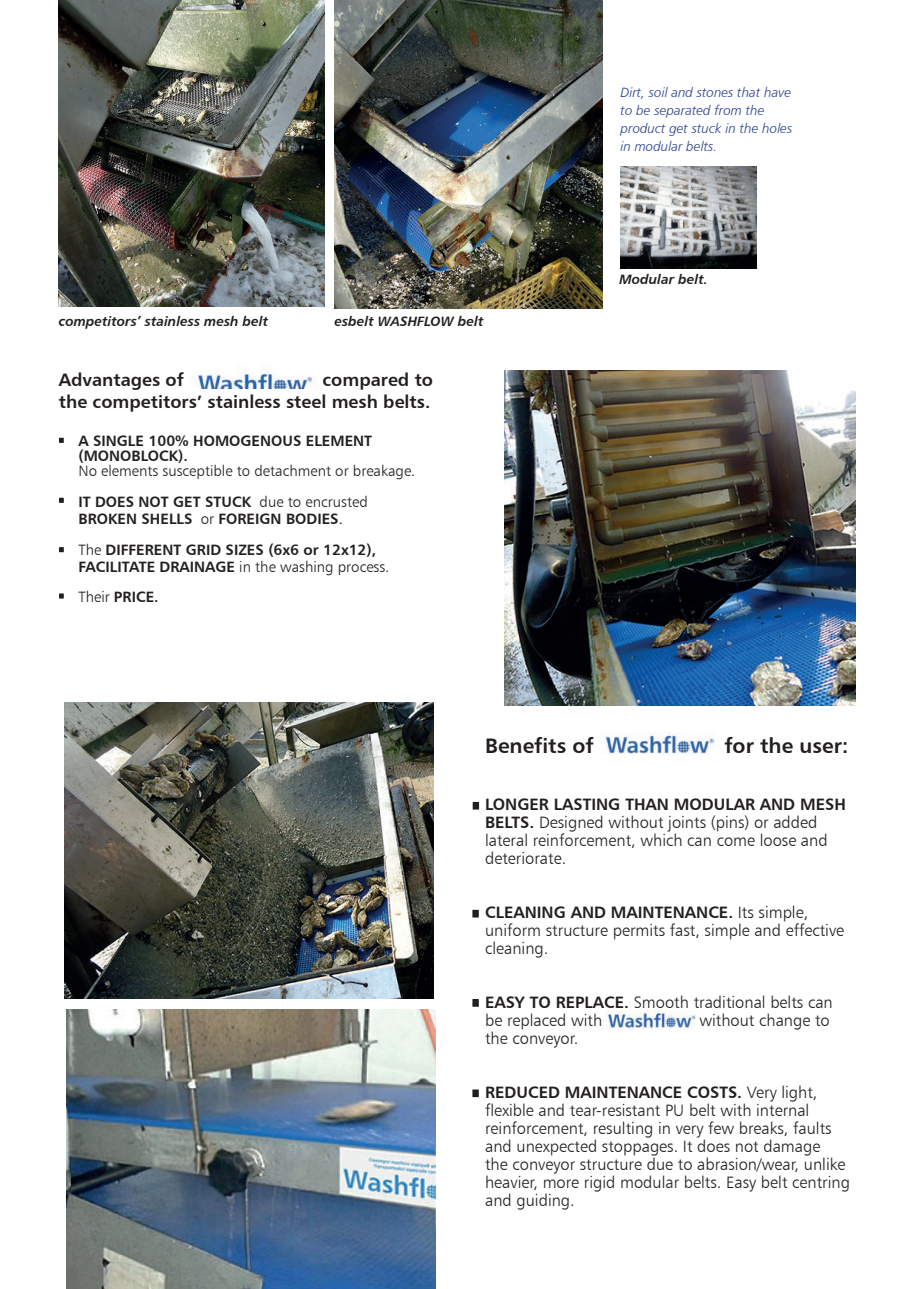
<style>
.page{position:relative;width:919px;height:1289px;background:#fff}
.page>*{position:absolute;margin:0;border:0;box-sizing:border-box;transform-origin:0 0}
.t1{font:21px "Humanist 777 BT Bold B";color:#231f20}
.t2{font:18px/22.5px "Humanist 777 BT Bold B";color:#231f20;text-align:right}
.t3{font:16.5px/18px "Humanist 777 BT Light B";color:#231f20}
.t4{font:16.5px "Humanist 777 BT Bold B";color:#231f20}
.t5{font:15px/15px "Humanist 777 BT Bold B";color:#231f20}
.t6{font:15px "Humanist 777 BT Light B";color:#231f20}
.t7{font:13.5px/18px "Humanist 777 BT Light Italic B";color:#253f8e}
.t8{font:13.5px "Humanist 777 BT Bold Italic B";color:#231f20}
.s1{font-family:"Humanist 777 BT Light B"}
.s2{font-family:"Humanist 777 BT Roman B"}
.s3{font-family:"Humanist 777 BT Bold B"}
</style>
<div class="page">
<img style="left:198px;top:371px;width:115px;height:18px">
<svg style="left:59px;top:438px;width:5px;height:5px"></svg>
<svg style="left:59px;top:547px;width:5px;height:5px"></svg>
<svg style="left:59px;top:498px;width:5px;height:5px"></svg>
<svg style="left:59px;top:593px;width:5px;height:5px"></svg>
<div style="left:472px;top:802px;width:7px;height:7px;border:2px solid #231f20"></div>
<div style="left:472px;top:909px;width:7px;height:8px;border:2px solid #231f20"></div>
<div style="left:472px;top:999px;width:7px;height:7px;border:2px solid #231f20"></div>
<div style="left:472px;top:1089px;width:7px;height:8px;border:2px solid #231f20"></div>
<img style="left:59px;top:0;width:266px;height:307px">
<img style="left:334px;top:0;width:268px;height:308px">
<img style="left:620px;top:166px;width:136px;height:102px">
<img style="left:504px;top:370px;width:351px;height:335px">
<img style="left:65px;top:702px;width:368px;height:296px">
<img style="left:66px;top:1009px;width:369px;height:279px">
<img style="left:604px;top:732px;width:111px;height:22px">
<img style="left:607px;top:1010px;width:89px;height:19px">
<p class="t7" style="left:620px;top:83px;width:173px">Dirt, soil and stones that have to be separated from the product get stuck in the holes in modular belts.</p>
<p class="t8" style="left:59px;top:312px;width:211px">competitors’ stainless mesh belt</p>
<p class="t8" style="left:334px;top:312px;width:150px">esbelt WASHFLOW belt</p>
<p class="t2" style="left:59px;top:367px;width:126px">Advantages of</p>
<p class="t2" style="left:59px;top:367px;width:376px">compared to<br>the competitors’ stainless steel mesh belts.</p>
<p class="t5" style="left:78px;top:432px;width:295px">A SINGLE 100% HOMOGENOUS ELEMENT (MONOBLOCK).</p>
<p class="t6" style="left:78px;top:461px;width:338px">No elements susceptible to detachment or breakage.</p>
<p class="t5" style="left:78px;top:493px;width:291px;line-height:16.5px">IT DOES NOT GET STUCK <span class="s1">due to encrusted<br></span>BROKEN SHELLS <span class="s1">or</span> FOREIGN BODIES<span class="s2">.</span></p>
<p class="t5" style="left:78px;top:542px;width:299px"><span class="s1">The</span> DIFFERENT GRID SIZES (6x6 or 12x12),</p>
<p class="t6" style="left:78px;top:557px;width:312px"><span class="s3">FACILITATE DRAINAGE</span> in the washing process.</p>
<p class="t5" style="left:78px;top:588px;width:82px"><span class="s1">Their</span> PRICE.</p>
<p class="t8" style="left:619px;top:271px;width:90px">Modular belt.</p>
<p class="t1" style="left:485px;top:732px;width:110px">Benefits of</p>
<p class="t1" style="left:724px;top:732px;width:125px">for the user:</p>
<p class="t4" style="left:485px;top:794px;width:362px">LONGER LASTING THAN MODULAR AND MESH</p>
<p class="t3" style="left:485px;top:813px;width:344px"><span class="s3">BELTS.</span> Designed without joints (pins) or added lateral reinforcement, which can come loose and deteriorate.</p>
<p class="t4" style="left:485px;top:902px;width:325px">CLEANING AND MAINTENANCE. <span class="s1">Its simple,</span></p>
<p class="t3" style="left:485px;top:921px;width:360px">uniform structure permits fast, simple and effective cleaning.</p>
<p class="t3" style="left:485px;top:993px;width:349px"><span class="s3">EASY TO REPLACE.</span> Smooth traditional belts can be replaced with</p>
<p class="t3" style="left:699px;top:1011px;width:132px">without change to</p>
<p class="t3" style="left:485px;top:1029px;width:95px">the conveyor.</p>
<p class="t4" style="left:485px;top:1082px;width:334px">REDUCED MAINTENANCE COSTS. <span class="s1">Very light,</span></p>
<p class="t3" style="left:485px;top:1101px;width:366px">flexible and tear-resistant PU belt with internal reinforcement, resulting in very few breaks, faults and unexpected stoppages. It does not damage<br>the conveyor structure due to abrasion/wear, unlike heavier, more rigid modular belts. Easy belt centring and guiding.</p>
</div>
